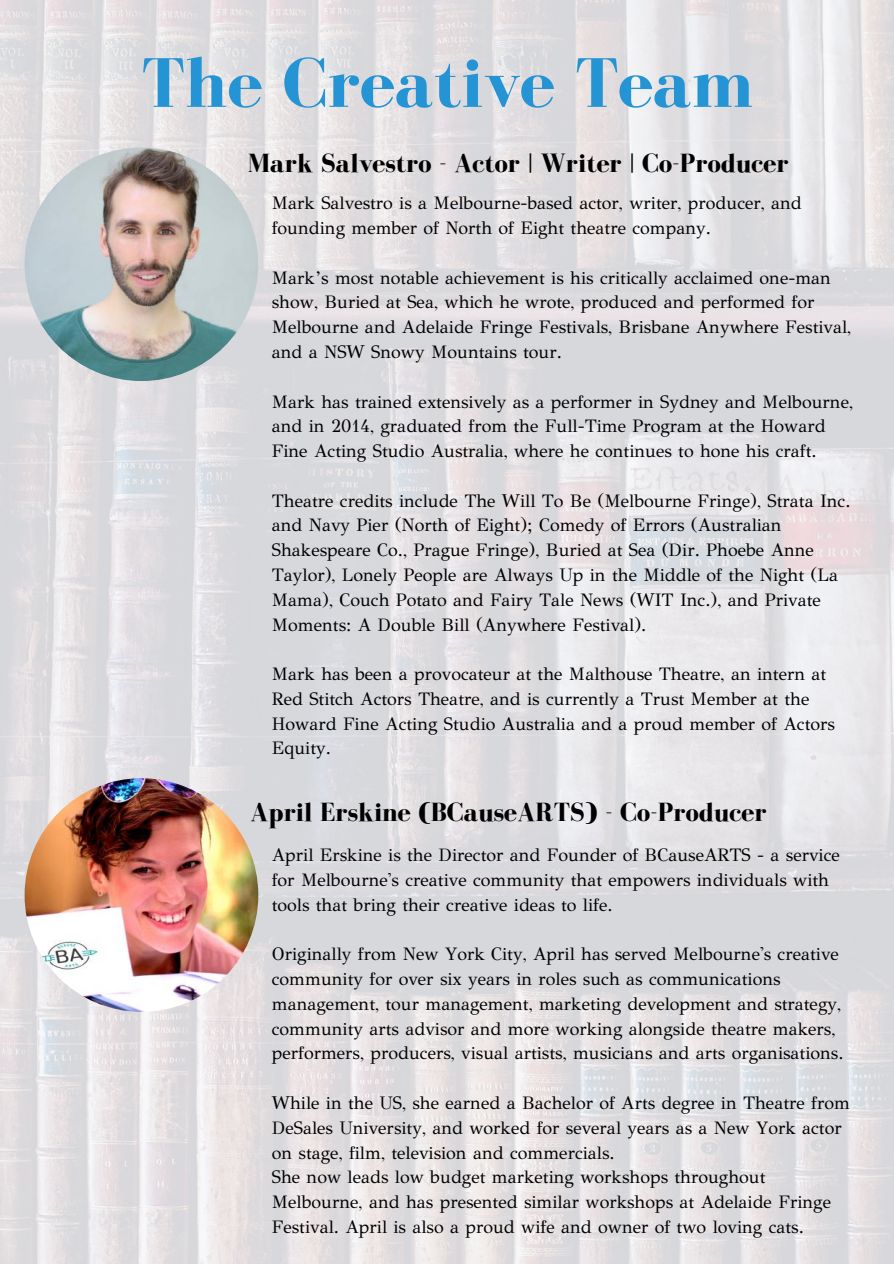
<style>
.page{position:relative;width:894px;height:1264px;background:#fff}
.page>*{position:absolute;margin:0;border:0;box-sizing:border-box;transform-origin:0 0}
.t1{font:700 72px "Bodoni FLF";color:#2594d4}
.t2{font:700 27px "Bodoni FLF";color:#000}
.t3{font:18px/24.8px "GFS Didot";color:#000}
</style>
<div class="page">
<img style="left:0;top:0;width:893px;height:1263px">
<img style="left:25px;top:147px;width:233px;height:234px;border-radius:50%">
<img style="left:25px;top:778px;width:233px;height:233px;border-radius:50%">
<h1 class="t1" style="left:141px;top:44px;width:612px">The Creative Team</h1>
<h2 class="t2" style="left:248px;top:148px;width:542px">Mark Salvestro - Actor | Writer | Co-Producer</h2>
<p class="t3" style="left:272px;top:191px;width:531px">Mark Salvestro is a Melbourne-based actor, writer, producer, and founding member of North of Eight theatre company.</p>
<p class="t3" style="left:272px;top:265px;width:581px">Mark’s most notable achievement is his critically acclaimed one-man show, Buried at Sea, which he wrote, produced and performed for Melbourne and Adelaide Fringe Festivals, Brisbane Anywhere Festival, and a NSW Snowy Mountains tour.</p>
<p class="t3" style="left:272px;top:389px;width:582px">Mark has trained extensively as a performer in Sydney and Melbourne, and in 2014, graduated from the Full-Time Program at the Howard<br>Fine Acting Studio Australia, where he continues to hone his craft.</p>
<p class="t3" style="left:272px;top:488px;width:580px">Theatre credits include The Will To Be (Melbourne Fringe), Strata Inc. and Navy Pier (North of Eight); Comedy of Errors (Australian Shakespeare Co., Prague Fringe), Buried at Sea (Dir. Phoebe Anne Taylor), Lonely People are Always Up in the Middle of the Night (La Mama), Couch Potato and Fairy Tale News (WIT Inc.), and Private Moments: A Double Bill (Anywhere Festival).</p>
<p class="t3" style="left:272px;top:661px;width:564px">Mark has been a provocateur at the Malthouse Theatre, an intern at Red Stitch Actors Theatre, and is currently a Trust Member at the Howard Fine Acting Studio Australia and a proud member of Actors Equity.</p>
<h2 class="t2" style="left:250px;top:797px;width:517px">April Erskine (BCauseARTS) - Co-Producer</h2>
<p class="t3" style="left:272px;top:842px;width:569px">April Erskine is the Director and Founder of BCauseARTS - a service for Melbourne's creative community that empowers individuals with tools that bring their creative ideas to life.</p>
<p class="t3" style="left:272px;top:941px;width:573px">Originally from New York City, April has served Melbourne's creative community for over six years in roles such as communications management, tour management, marketing development and strategy, community arts advisor and more working alongside theatre makers, performers, producers, visual artists, musicians and arts organisations.</p>
<p class="t3" style="left:272px;top:1090px;width:579px">While in the US, she earned a Bachelor of Arts degree in Theatre from DeSales University, and worked for several years as a New York actor on stage, film, television and commercials.<br>She now leads low budget marketing workshops throughout Melbourne, and has presented similar workshops at Adelaide Fringe Festival. April is also a proud wife and owner of two loving cats.</p>
</div>
